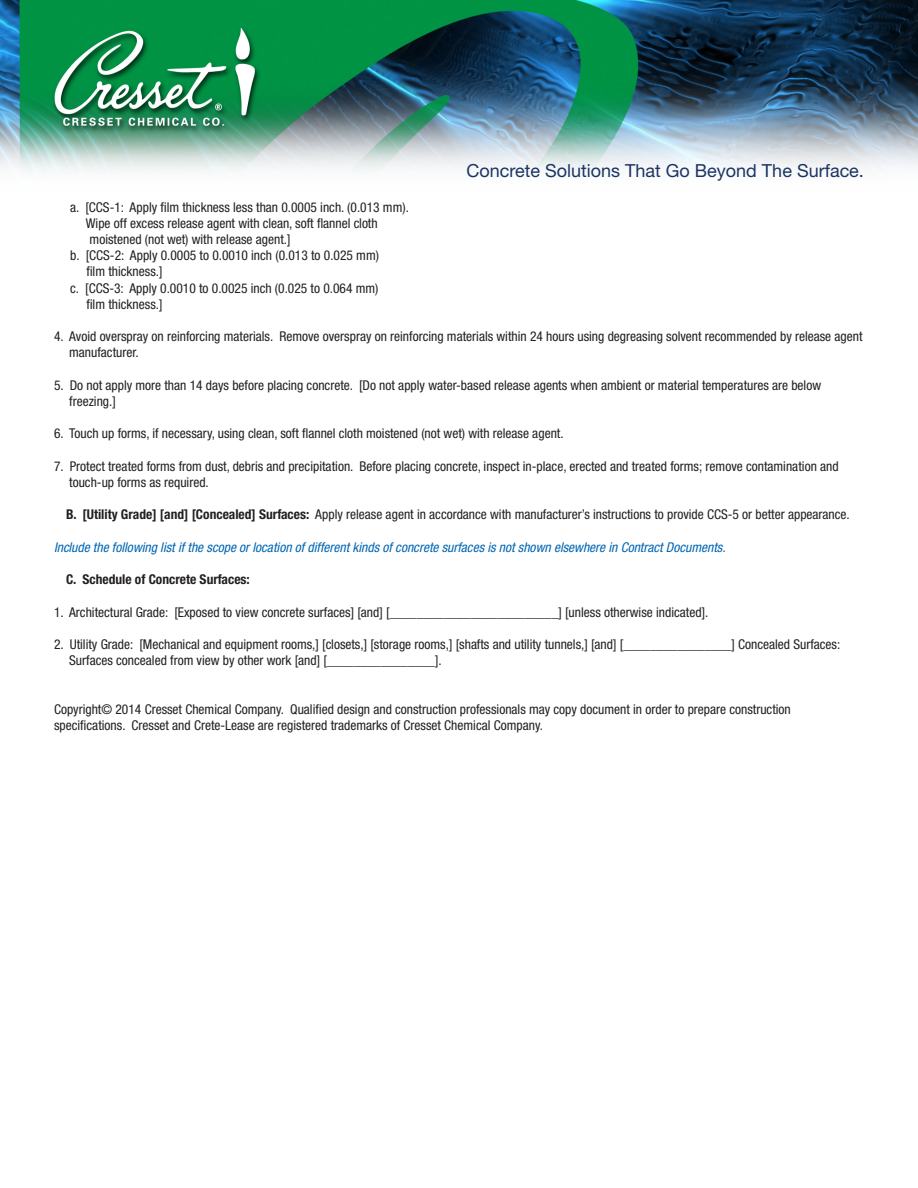
<style>
.page{position:relative;width:918px;height:1188px;background:#fff}
.page>*{position:absolute;margin:0;border:0;box-sizing:border-box;transform-origin:0 0}
.t1{font:18px "Helvetica Neue";color:#1b3463}
.t2{font:condensed 13.5px/16.2px "Helvetica Neue";color:#231f20}
.t3{font:italic condensed 13.5px "Helvetica Neue";color:#0166b3}
.t4{font:700 condensed 13.5px "Helvetica Neue";color:#231f20}
.s1{font-weight:700}
</style>
<div class="page">
<img style="left:0;top:0;width:918px;height:172px">
<h1 class="t1" style="left:467px;top:160px;width:399px">Concrete Solutions That Go Beyond The Surface.</h1>
<p class="t2" style="left:70px;top:199px;width:340px">a. [CCS-1: Apply film thickness less than 0.0005 inch. (0.013 mm).</p>
<p class="t2" style="left:86px;top:215px;width:293px">Wipe off excess release agent with clean, soft flannel cloth</p>
<p class="t2" style="left:90px;top:231px;width:202px">moistened (not wet) with release agent.]</p>
<p class="t2" style="left:70px;top:247px;width:310px">b. [CCS-2: Apply 0.0005 to 0.0010 inch (0.013 to 0.025 mm)</p>
<p class="t2" style="left:86px;top:263px;width:78px">film thickness.]</p>
<p class="t2" style="left:70px;top:280px;width:310px">c. [CCS-3: Apply 0.0010 to 0.0025 inch (0.025 to 0.064 mm)</p>
<p class="t2" style="left:86px;top:296px;width:78px">film thickness.]</p>
<p class="t2" style="left:69px;top:328px;width:795px;text-indent:-15px">4. Avoid overspray on reinforcing materials. Remove overspray on reinforcing materials within 24 hours using degreasing solvent recommended by release agent manufacturer.</p>
<p class="t2" style="left:69px;top:377px;width:754px;text-indent:-15px">5. Do not apply more than 14 days before placing concrete. [Do not apply water-based release agents when ambient or material temperatures are below freezing.]</p>
<p class="t2" style="left:54px;top:425px;width:511px">6. Touch up forms, if necessary, using clean, soft flannel cloth moistened (not wet) with release agent.</p>
<p class="t2" style="left:69px;top:458px;width:771px;text-indent:-15px">7. Protect treated forms from dust, debris and precipitation. Before placing concrete, inspect in-place, erected and treated forms; remove contamination and touch-up forms as required.</p>
<p class="t2" style="left:66px;top:506px;width:785px"><span class="s1">B. [Utility Grade] [and] [Concealed] Surfaces:</span> Apply release agent in accordance with manufacturer’s instructions to provide CCS-5 or better appearance.</p>
<p class="t3" style="left:54px;top:539px;width:673px">Include the following list if the scope or location of different kinds of concrete surfaces is not shown elsewhere in Contract Documents.</p>
<p class="t4" style="left:66px;top:571px;width:185px">C. Schedule of Concrete Surfaces:</p>
<p class="t2" style="left:54px;top:604px;width:656px">1. Architectural Grade: [Exposed to view concrete surfaces] [and] [_________________________] [unless otherwise indicated].</p>
<p class="t2" style="left:69px;top:636px;width:773px;text-indent:-15px">2. Utility Grade: [Mechanical and equipment rooms,] [closets,] [storage rooms,] [shafts and utility tunnels,] [and] [________________] Concealed Surfaces:<br>Surfaces concealed from view by other work [and] [________________].</p>
<p class="t2" style="left:54px;top:701px;width:738px">Copyright© 2014 Cresset Chemical Company. Qualified design and construction professionals may copy document in order to prepare construction specifications. Cresset and Crete-Lease are registered trademarks of Cresset Chemical Company.</p>
</div>
